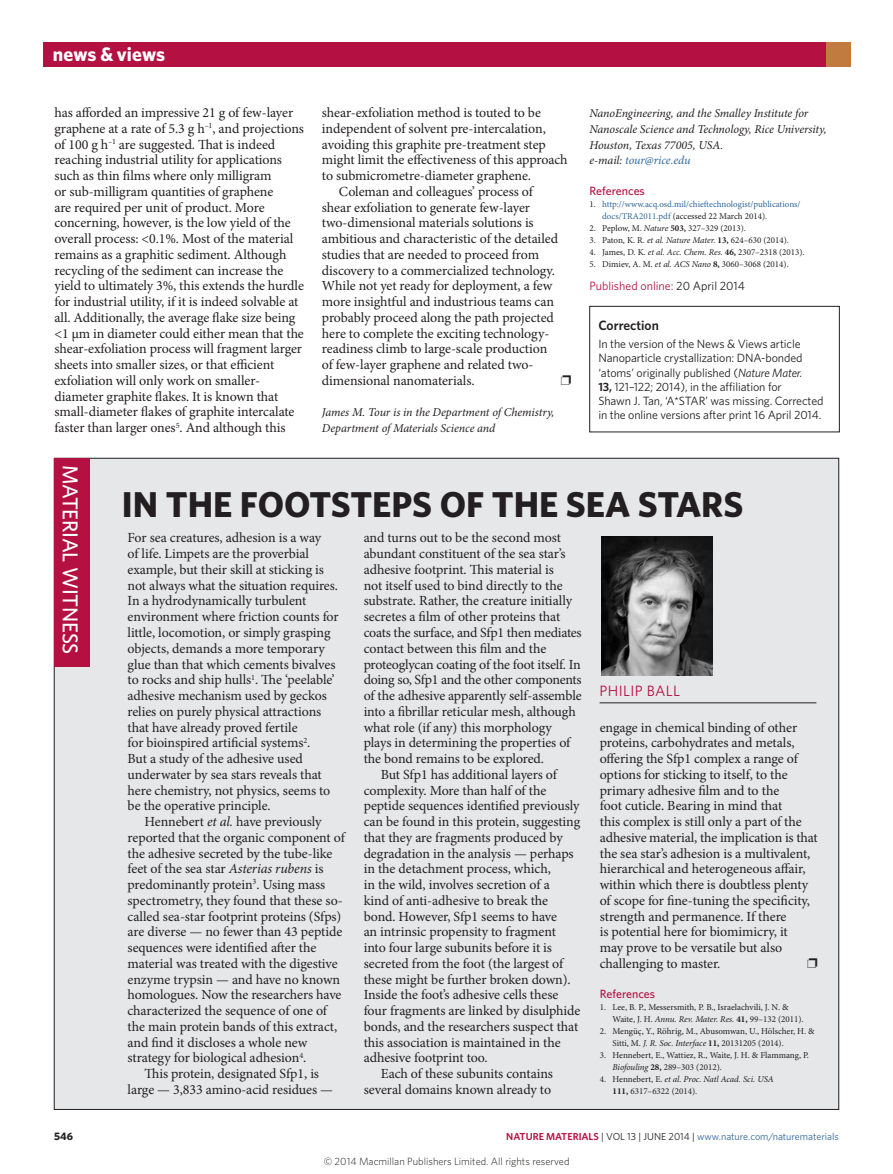
<style>
.page{position:relative;width:893px;height:1174px;background:#fff}
.page>*{position:absolute;margin:0;border:0;box-sizing:border-box;transform-origin:0 0}
.MatWit_title{font:700 36px "Whitney";color:#231f20}
.MatWit_strap{font:500 21.6px "Whitney";letter-spacing:-.01em;color:#fff}
.t1{font:700 19.5px "Whitney";color:#fff}
.MatWit_author{font:15px "Whitney";letter-spacing:.02em;color:#b41142}
.Body_text{font:13.95px/15.8px "Minion Pro";letter-spacing:-.01em;color:#231f20}
.Body_first{font:13.95px/15.8px "Minion Pro";letter-spacing:-.005em;color:#231f20}
.FH_correction_head{font:600 13.5px "Whitney";color:#231f20}
.FH_correction_body{font:12px/14.2px "Whitney";letter-spacing:-.01em;color:#231f20}
.Author_information{font:italic 12px/15.8px "Minion Pro";letter-spacing:-.005em;color:#231f20}
.Published_Corrected{font:12px "Whitney";color:#b41142}
.Ref_head{font:500 12px "Whitney";color:#b41142}
.t2{font:700 10.8px "Whitney";color:#231f20}
.t3{font:300 10.5px "Whitney";color:#1d1d1b}
.t4{font:10.2px "Whitney";color:#2f679b}
.References{font:9px/12px "Minion Pro";color:#231f20}
.References-2{font:9px/12px "Minion Pro";color:#2f679b}
.s1{color:#2f679b}
.s2{color:#231f20}
.s3{font-style:italic}
.s4{font-weight:700}
.s5{font-weight:600}
.s6{font-weight:600;color:#b41142}
</style>
<div class="page">
<div style="left:43px;top:43px;width:807px;height:24px;background:#b41142"></div>
<div style="left:826px;top:43px;width:24px;height:24px;background:#c17b3f"></div>
<div style="left:54px;top:458px;width:785px;height:651px;background:#e6e7e9"></div>
<div style="left:54px;top:458px;width:35px;height:208px;background:#b41142"></div>
<img style="left:601px;top:536px;width:112px;height:139px">
<hr style="left:600px;top:702px;width:216px;height:1px;background:#231f20">
<div style="left:589px;top:306px;width:251px;height:126px;border:1px solid #231f20"></div>
<p class="t1" style="left:53px;top:41px;width:114px">news &amp; views</p>
<p class="Body_text" style="left:54px;top:105px;width:251px">has afforded an impressive 21 g of few-layer graphene at a rate of 5.3 g h<sup>–1</sup>, and projections of 100 g h<sup>–1</sup> are suggested. That is indeed reaching industrial utility for applications such as thin films where only milligram<br>or sub-milligram quantities of graphene<br>are required per unit of product. More concerning, however, is the low yield of the overall process: &lt;0.1%. Most of the material remains as a graphitic sediment. Although recycling of the sediment can increase the yield to ultimately 3%, this extends the hurdle for industrial utility, if it is indeed solvable at all. Additionally, the average flake size being &lt;1 μm in diameter could either mean that the shear-exfoliation process will fragment larger sheets into smaller sizes, or that efficient exfoliation will only work on smaller&shy;diameter graphite flakes. It is known that small-diameter flakes of graphite intercalate faster than larger ones<sup>5</sup>. And although this</p>
<p class="Body_text" style="left:322px;top:105px;width:247px">shear-exfoliation method is touted to be independent of solvent pre-intercalation, avoiding this graphite pre-treatment step might limit the effectiveness of this approach to submicrometre-diameter graphene.</p>
<p class="Body_text" style="left:322px;top:183px;width:238px;text-indent:17px">Coleman and colleagues’ process of shear exfoliation to generate few-layer two-dimensional materials solutions is ambitious and characteristic of the detailed studies that are needed to proceed from discovery to a commercialized technology.<br>While not yet ready for deployment, a few more insightful and industrious teams can probably proceed along the path projected here to complete the exciting technology&shy;readiness climb to large-scale production of few-layer graphene and related two&shy;dimensional nanomaterials.</p>
<p class="Author_information" style="left:322px;top:405px;width:234px">James M. Tour is in the Department of Chemistry,<br>Department of Materials Science and</p>
<p class="Author_information" style="left:589px;top:105px;width:239px">NanoEngineering, and the Smalley Institute for Nanoscale Science and Technology, Rice University, Houston, Texas 77005, USA.<br>e-mail: <span class="s1">tour@rice.edu</span></p>
<p class="Ref_head" style="left:589px;top:183px;width:57px">References</p>
<p class="References-2" style="left:602px;top:198px;width:200px;text-indent:-13px"><span class="s2">1.</span> http://www.acq.osd.mil/chieftechnologist/publications/ docs/TRA2011.pdf <span class="s2">(accessed 22 March 2014).</span></p>
<p class="References" style="left:589px;top:222px;width:158px">2. Peplow, M. <span class="s3">Nature</span> <span class="s4">503,</span> 327–329 (2013).</p>
<p class="References" style="left:589px;top:234px;width:201px">3. Paton, K. R. <span class="s3">et al. Nature Mater.</span> <span class="s4">13,</span> 624–630 (2014).</p>
<p class="References" style="left:589px;top:246px;width:217px">4. James, D. K. <span class="s3">et al. Acc. Chem. Res.</span> <span class="s4">46,</span> 2307–2318 (2013).</p>
<p class="References" style="left:589px;top:258px;width:201px">5. Dimiev, A. M. <span class="s3">et al. ACS Nano</span> <span class="s4">8,</span> 3060–3068 (2014).</p>
<p class="Published_Corrected" style="left:589px;top:278px;width:157px">Published online: <span class="s2">20 April 2014</span></p>
<p class="FH_correction_head" style="left:598px;top:316px;width:62px">Correction</p>
<p class="FH_correction_body" style="left:598px;top:336px;width:227px">In the version of the News &amp; Views article Nanoparticle crystallization: DNA-bonded ‘atoms’ originally published (<span class="s3">Nature Mater.<br></span><span class="s5">13,</span> 121–122; 2014), in the affiliation for<br>Shawn J. Tan, ‘A*STAR’ was missing. Corrected in the online versions after print 16 April 2014.</p>
<p class="MatWit_strap" style="left:85px;top:465px;width:191px;rotate:90deg">MATERIAL WITNESS</p>
<p class="MatWit_title" style="left:122px;top:480px;width:623px">IN THE FOOTSTEPS OF THE SEA STARS</p>
<p class="Body_first" style="left:128px;top:530px;width:213px">For sea creatures, adhesion is a way<br>of life. Limpets are the proverbial example, but their skill at sticking is not always what the situation requires.<br>In a hydrodynamically turbulent environment where friction counts for little, locomotion, or simply grasping objects, demands a more temporary glue than that which cements bivalves to rocks and ship hulls<sup>1</sup>. The ‘peelable’ adhesive mechanism used by geckos relies on purely physical attractions that have already proved fertile<br>for bioinspired artificial systems<sup>2</sup>.<br>But a study of the adhesive used underwater by sea stars reveals that here chemistry, not physics, seems to be the operative principle.</p>
<p class="Body_text" style="left:128px;top:813px;width:219px;text-indent:17px">Hennebert <span class="s3">et al.</span> have previously reported that the organic component of the adhesive secreted by the tube-like feet of the sea star <span class="s3">Asterias rubens</span> is predominantly protein<sup>3</sup>. Using mass spectrometry, they found that these so&shy;called sea-star footprint proteins (Sfps) are diverse — no fewer than 43 peptide sequences were identified after the material was treated with the digestive enzyme trypsin — and have no known homologues. Now the researchers have characterized the sequence of one of the main protein bands of this extract, and find it discloses a whole new strategy for biological adhesion<sup>4</sup>.</p>
<p class="Body_text" style="left:128px;top:1065px;width:207px;text-align:center">This protein, designated Sfp1, is<br>large — 3,833 amino-acid residues —</p>
<p class="Body_text" style="left:364px;top:530px;width:220px">and turns out to be the second most abundant constituent of the sea star’s adhesive footprint. This material is<br>not itself used to bind directly to the substrate. Rather, the creature initially secretes a film of other proteins that coats the surface, and Sfp1 then mediates contact between this film and the proteoglycan coating of the foot itself. In doing so, Sfp1 and the other components of the adhesive apparently self-assemble into a fibrillar reticular mesh, although what role (if any) this morphology plays in determining the properties of the bond remains to be explored.</p>
<p class="Body_text" style="left:364px;top:766px;width:218px;text-indent:17px">But Sfp1 has additional layers of complexity. More than half of the peptide sequences identified previously can be found in this protein, suggesting that they are fragments produced by degradation in the analysis — perhaps in the detachment process, which,<br>in the wild, involves secretion of a<br>kind of anti-adhesive to break the bond. However, Sfp1 seems to have<br>an intrinsic propensity to fragment into four large subunits before it is secreted from the foot (the largest of these might be further broken down).<br>Inside the foot’s adhesive cells these four fragments are linked by disulphide bonds, and the researchers suspect that this association is maintained in the adhesive footprint too.</p>
<p class="Body_text" style="left:364px;top:1065px;width:191px;text-align:right">Each of these subunits contains several domains known already to</p>
<p class="MatWit_author" style="left:600px;top:680px;width:82px">PHILIP BALL</p>
<p class="Body_text" style="left:600px;top:719px;width:220px">engage in chemical binding of other proteins, carbohydrates and metals, offering the Sfp1 complex a range of options for sticking to itself, to the primary adhesive film and to the<br>foot cuticle. Bearing in mind that<br>this complex is still only a part of the adhesive material, the implication is that the sea star’s adhesion is a multivalent, hierarchical and heterogeneous affair, within which there is doubtless plenty of scope for fine-tuning the specificity, strength and permanence. If there<br>is potential here for biomimicry, it<br>may prove to be versatile but also challenging to master.</p>
<p class="Ref_head" style="left:600px;top:986px;width:57px">References</p>
<p class="References" style="left:612px;top:1001px;width:193px;text-indent:-13px">1. Lee, B. P., Messersmith, P. B., Israelachvili, J. N. &amp;<br>Waite, J. H. <span class="s3">Annu. Rev. Mater. Res.</span> <span class="s4">41,</span> 99–132 (2011).</p>
<p class="References" style="left:612px;top:1025px;width:204px;text-indent:-13px">2. Mengüç, Y., Röhrig, M., Abusomwan, U., Hölscher, H. &amp;<br>Sitti, M. <span class="s3">J. R. Soc. Interface</span> <span class="s4">11,</span> 20131205 (2014).</p>
<p class="References" style="left:612px;top:1049px;width:198px;text-indent:-13px">3. Hennebert, E., Wattiez, R., Waite, J. H. &amp; Flammang, P.<br><span class="s3">Biofouling</span> <span class="s4">28,</span> 289–303 (2012).</p>
<p class="References" style="left:612px;top:1073px;width:163px;text-indent:-13px">4. Hennebert, E. <span class="s3">et al. Proc. Natl Acad. Sci. USA<br></span><span class="s4">111,</span> 6317–6322 (2014).</p>
<p class="t2" style="left:54px;top:1129px;width:20px">546</p>
<p class="t4" style="left:506px;top:1129px;width:334px"><span class="s6">NATURE MATERIALS</span> <span class="s2">| VOL 13 | JUNE 2014 |</span> www.nature.com/naturematerials</p>
<p class="t3" style="left:324px;top:1154px;width:247px">© 2014 Macmillan Publishers Limited. All rights reserved</p>
</div>
